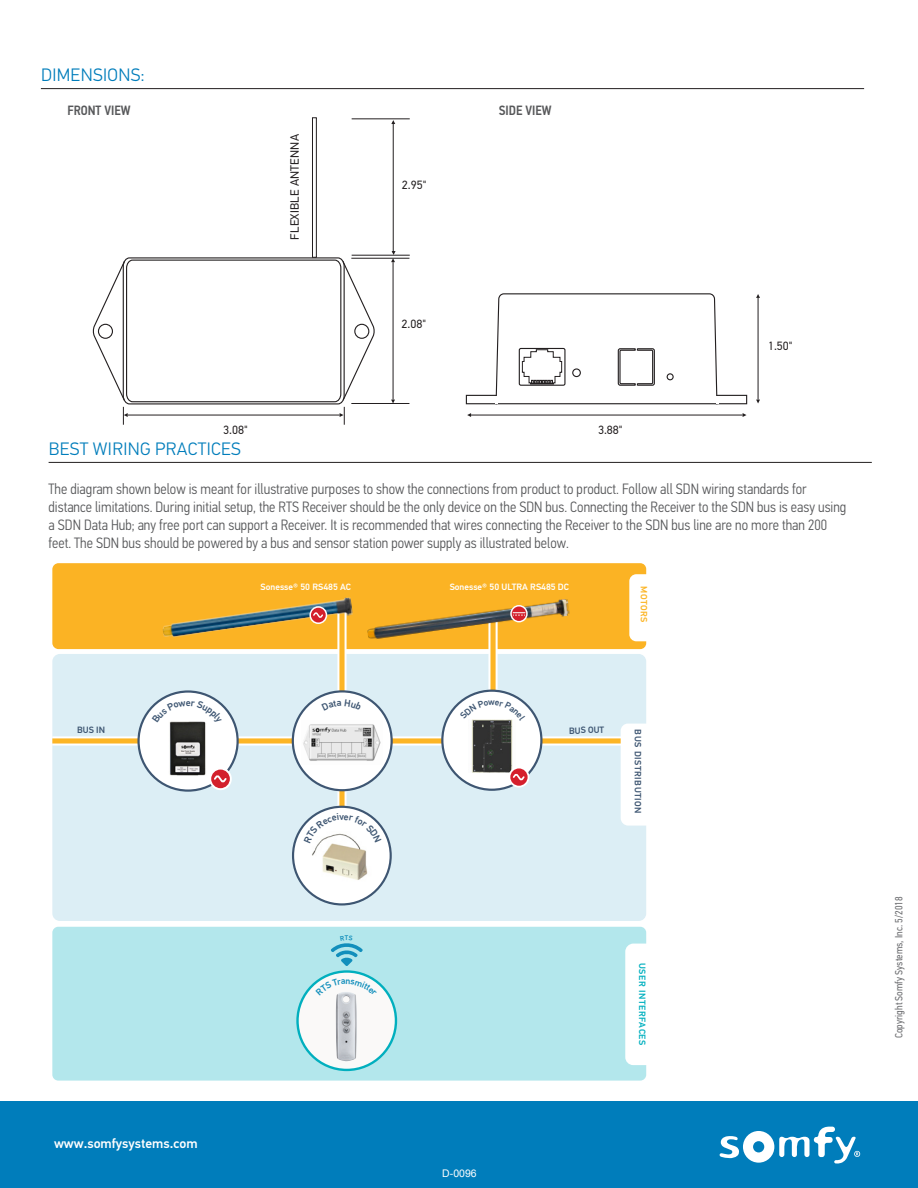
<style>
.page{position:relative;width:918px;height:1188px;background:#fff}
.page>*{position:absolute;margin:0;border:0;box-sizing:border-box;transform-origin:0 0}
.t1{font:300 18px "PF Din Text Pro";letter-spacing:.02em;color:#007dbb}
.Paragraph_Style_1{font:300 15px/18px "PF Din Text Cond Pro";color:#57585a}
.t2{font:500 13.5px "PF Din Text Pro";color:#fff}
.Paragraph_Style_1-2{font:500 13.5px "PF Din Text Cond Pro";color:#57585a}
.Bullet_1{font:12px "PF Din Text Pro";letter-spacing:.02em;color:#231f20}
.t3{font:10.5px "PF Din Text Cond Pro";color:#6c6d70}
.t4{font:10.5px "Arial";color:#fff}
.t5{font:500 9.15px "PF Din Text Pro";color:#fff}
.t6{font:500 9.15px "PF Din Text Pro";letter-spacing:.06em;color:#3e5672}
.t7{font:500 9.15px "PF Din Text Pro";letter-spacing:.06em;color:#01b0bf}
.t8{font:500 9.15px "PF Din Text Pro";color:#fcb525}
</style>
<div class="page">
<div style="left:0;top:1102px;width:918px;height:86px;background:#007dbb"></div>
<svg style="left:719px;top:1127px;width:141px;height:37px"></svg>
<hr style="left:49px;top:462px;width:823px;height:1px;background:#231f20">
<div style="left:52px;top:654px;width:594px;height:267px;background:#dceef5;border-radius:8px"></div>
<div style="left:52px;top:927px;width:594px;height:154px;background:#b3e7ec;border-radius:6px"></div>
<div style="left:52px;top:563px;width:594px;height:86px;background:#fbb324;border-radius:6px"></div>
<div style="left:52px;top:736px;width:579px;height:10px;background:#fff"></div>
<div style="left:52px;top:738px;width:579px;height:6px;background:#fcb525"></div>
<div style="left:298px;top:972px;width:98px;height:98px;background:#faf9f8;border-radius:50%"></div>
<div style="left:296px;top:970px;width:101px;height:101px;border:2px solid #01afbe;border-radius:50%"></div>
<img style="left:336px;top:996px;width:21px;height:65px">
<div style="left:337px;top:611px;width:10px;height:282px;background:#fff"></div>
<div style="left:339px;top:611px;width:6px;height:282px;background:#fcb525"></div>
<div style="left:293px;top:807px;width:98px;height:97px;background:#fff;border-radius:50%"></div>
<div style="left:292px;top:806px;width:100px;height:100px;border:2px solid #3e5672;border-radius:50%"></div>
<img style="left:312px;top:843px;width:56px;height:37px">
<div style="left:293px;top:691px;width:99px;height:99px;background:#fff;border-radius:50%"></div>
<div style="left:292px;top:690px;width:101px;height:101px;border:2px solid #3e5672;border-radius:50%"></div>
<img style="left:303px;top:724px;width:78px;height:37px">
<svg style="left:488px;top:644px;width:10px;height:46px"></svg>
<div style="left:491px;top:622px;width:5px;height:156px;background:#fcb525"></div>
<div style="left:442px;top:691px;width:99px;height:99px;background:#fff;border-radius:50%"></div>
<div style="left:441px;top:690px;width:102px;height:101px;border:2px solid #3e5672;border-radius:50%"></div>
<img style="left:471px;top:721px;width:42px;height:51px">
<svg style="left:509px;top:767px;width:20px;height:21px"></svg>
<img style="left:367px;top:599px;width:203px;height:45px">
<svg style="left:510px;top:605px;width:18px;height:17px"></svg>
<div style="left:629px;top:574px;width:29px;height:67px;background:#fff;border-radius:7px"></div>
<div style="left:621px;top:724px;width:25px;height:102px;background:#fff"></div>
<div style="left:625px;top:944px;width:21px;height:121px;background:#fff"></div>
<div style="left:139px;top:692px;width:99px;height:99px;background:#fff;border-radius:50%"></div>
<div style="left:137px;top:690px;width:102px;height:102px;border:2px solid #3e5672;border-radius:50%"></div>
<svg style="left:209px;top:768px;width:23px;height:22px"></svg>
<img style="left:169px;top:724px;width:37px;height:52px">
<img style="left:162px;top:597px;width:191px;height:44px">
<svg style="left:309px;top:606px;width:18px;height:18px"></svg>
<hr style="left:41px;top:88px;width:823px;height:1px;background:#231f20">
<div style="left:716px;top:395px;width:31px;height:9px;border:1px solid #231f20"></div>
<svg style="left:92px;top:262px;width:626px;height:143px"></svg>
<svg style="left:495px;top:294px;width:225px;height:110px"></svg>
<hr style="left:351px;top:258px;width:58px;height:1px;background:#231f20">
<hr style="left:351px;top:403px;width:58px;height:1px;background:#231f20">
<hr style="left:393px;top:262px;width:1px;height:138px;background:#231f20">
<svg style="left:391px;top:400px;width:4px;height:3px"></svg>
<svg style="left:122px;top:257px;width:248px;height:168px"></svg>
<hr style="left:471px;top:415px;width:272px;height:1px;background:#231f20">
<svg style="left:467px;top:413px;width:4px;height:4px"></svg>
<hr style="left:758px;top:298px;width:1px;height:102px;background:#231f20">
<svg style="left:756px;top:294px;width:4px;height:4px"></svg>
<svg style="left:743px;top:400px;width:17px;height:17px"></svg>
<div style="left:312px;top:117px;width:5px;height:141px;border:1px solid #231f20"></div>
<hr style="left:393px;top:122px;width:1px;height:131px;background:#231f20">
<svg style="left:391px;top:251px;width:5px;height:11px"></svg>
<hr style="left:352px;top:119px;width:58px;height:1px;background:#231f20">
<hr style="left:352px;top:255px;width:58px;height:1px;background:#231f20">
<svg style="left:331px;top:943px;width:32px;height:23px"></svg>
<svg style="left:316px;top:979px;width:61px;height:17px"></svg>
<svg style="left:304px;top:813px;width:78px;height:30px"></svg>
<svg style="left:460px;top:700px;width:66px;height:21px"></svg>
<svg style="left:152px;top:700px;width:70px;height:24px"></svg>
<p class="t1" style="left:41px;top:65px;width:105px">DIMENSIONS:</p>
<p class="Paragraph_Style_1-2" style="left:68px;top:102px;width:65px">FRONT VIEW</p>
<p class="Paragraph_Style_1-2" style="left:499px;top:102px;width:54px">SIDE VIEW</p>
<p class="Bullet_1" style="left:288px;top:240px;width:107px;rotate:-90deg">FLEXIBLE ANTENNA</p>
<p class="Bullet_1" style="left:402px;top:178px;width:26px">2.95"</p>
<p class="Bullet_1" style="left:401px;top:316px;width:26px">2.08"</p>
<p class="Bullet_1" style="left:223px;top:423px;width:26px">3.08"</p>
<p class="Bullet_1" style="left:598px;top:423px;width:26px">3.88"</p>
<p class="Bullet_1" style="left:768px;top:339px;width:26px">1.50"</p>
<p class="t1" style="left:49px;top:438px;width:194px">BEST WIRING PRACTICES</p>
<p class="Paragraph_Style_1" style="left:49px;top:480px;width:799px">The diagram shown below is meant for illustrative purposes to show the connections from product to product. Follow all SDN wiring standards for distance limitations. During initial setup, the RTS Receiver should be the only device on the SDN bus. Connecting the Receiver to the SDN bus is easy using a SDN Data Hub; any free port can support a Receiver. It is recommended that wires connecting the Receiver to the SDN bus line are no more than 200 feet. The SDN bus should be powered by a bus and sensor station power supply as illustrated below.</p>
<p class="t5" style="left:450px;top:582px;width:121px">Sonesse® 50 ULTRA RS485 DC</p>
<p class="t8" style="left:650px;top:586px;width:38px;rotate:90deg">MOTORS</p>
<p class="t5" style="left:261px;top:582px;width:92px">Sonesse® 50 RS485 AC</p>
<p class="t6" style="left:77px;top:725px;width:29px">BUS IN</p>
<p class="t6" style="left:569px;top:725px;width:37px;rotate:-1deg">BUS OUT</p>
<p class="t6" style="left:644px;top:729px;width:86px;rotate:90deg">BUS DISTRIBUTION</p>
<p class="t2" style="left:54px;top:1136px;width:145px">www.somfysystems.com</p>
<p class="t4" style="left:442px;top:1167px;width:36px">D-0096</p>
<p class="t7" style="left:648px;top:963px;width:84px;rotate:90deg">USER INTERFACES</p>
<p class="t3" style="left:893px;top:1038px;width:143px;rotate:-90deg">Copyright Somfy Systems, Inc. 5/2018</p>
</div>
